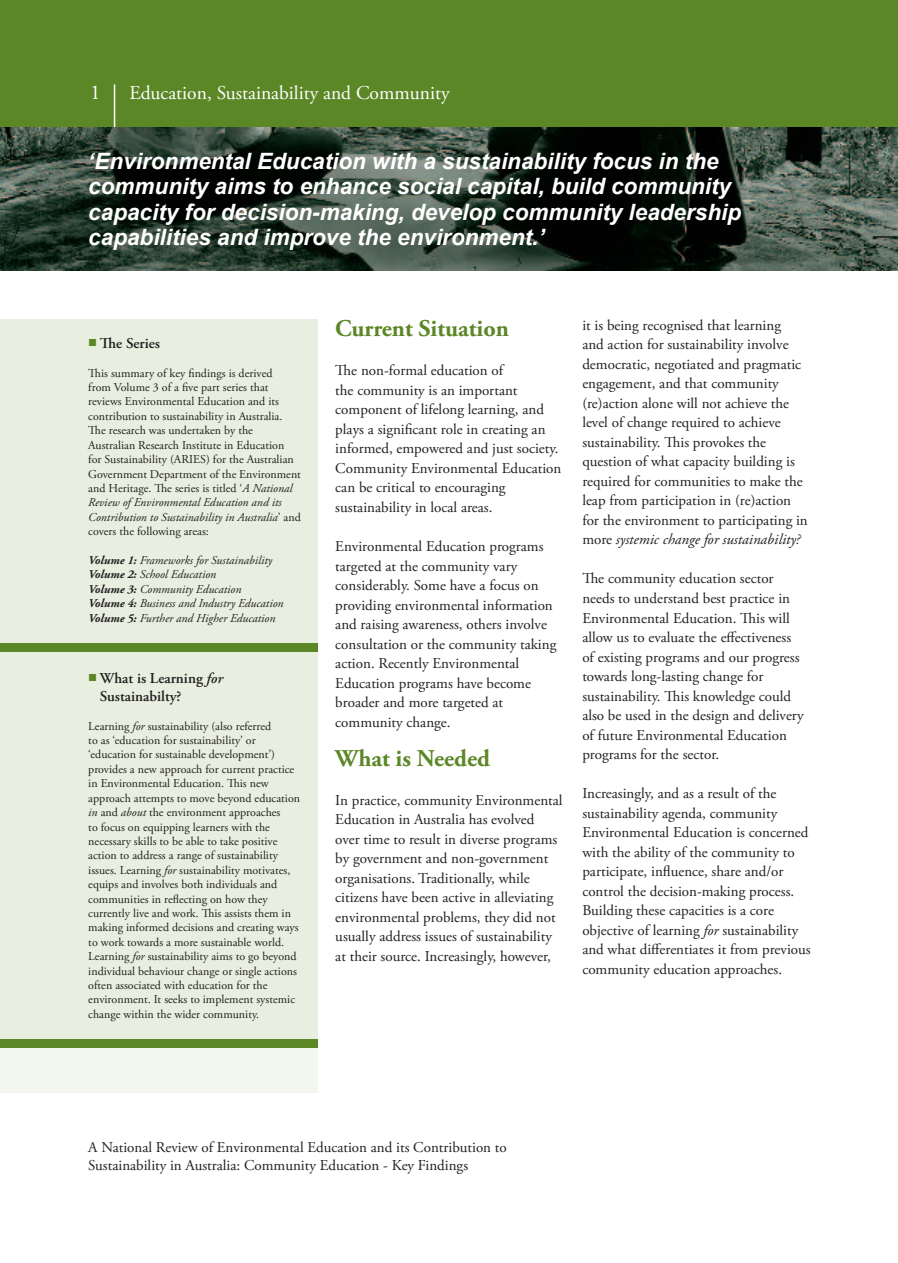
<style>
.page{position:relative;width:898px;height:1263px;background:#fff}
.page>*{position:absolute;margin:0;border:0;box-sizing:border-box;transform-origin:0 0}
.t1{font:700 24px "Adobe Garamond Pro";color:#5c8727}
.t2{font:italic 700 22.5px/25.5px "Arial";color:#fff}
.t3{font:19.5px "Adobe Garamond Pro";color:#fff}
.t4{font:15px/19.5px "Adobe Garamond Pro";color:#231f20}
.t5{font:600 15px/18px "Adobe Garamond Pro";color:#231f20}
.t6{font:12px/14.4px "Adobe Garamond Pro";color:#231f20}
.t7{font:italic 12px/14.4px "Adobe Garamond Pro";color:#231f20}
.s1{font-family:"Garamond";font-weight:400;color:#5c8727}
.s2{font-style:italic}
.s3{font-weight:700}
</style>
<div class="page">
<div style="left:0;top:1045px;width:317px;height:48px;background:#f3f7ef"></div>
<div style="left:0;top:319px;width:317px;height:723px;background:#e9efe0"></div>
<div style="left:0;top:643px;width:317px;height:8px;background:#5c8727"></div>
<div style="left:0;top:1038px;width:317px;height:9px;background:#5c8727"></div>
<div style="left:0;top:0;width:898px;height:127px;background:#5c8727"></div>
<hr style="left:114px;top:84px;width:1px;height:43px;background:#fff">
<img style="left:0;top:127px;width:898px;height:143px">
<h3 class="t3" style="left:129px;top:81px;width:322px">Education, Sustainability and Community</h3>
<h2 class="t2" style="left:88px;top:149px;width:654px">‘Environmental Education with a sustainability focus in the community aims to enhance social capital, build community capacity for decision-making, develop community leadership capabilities and improve the environment.’</h2>
<p class="t5" style="left:88px;top:334px;width:73px"><span class="s1">■</span> The Series</p>
<p class="t6" style="left:88px;top:366px;width:214px">This summary of key findings is derived<br>from Volume 3 of a five part series that reviews Environmental Education and its contribution to sustainability in Australia.<br>The research was undertaken by the Australian Research Institute in Education<br>for Sustainability (ARIES) for the Australian Government Department of the Environment and Heritage. The series is titled ‘<span class="s2">A National Review of Environmental Education and its Contribution to Sustainability in Australia</span>’ and covers the following areas:</p>
<p class="t7" style="left:88px;top:553px;width:197px"><span class="s3">Volume 1:</span> Frameworks for Sustainability <span class="s3">Volume 2:</span> School Education<br><span class="s3">Volume 3:</span> Community Education<br><span class="s3">Volume 4:</span> Business and Industry Education <span class="s3">Volume 5:</span> Further and Higher Education</p>
<p class="t5" style="left:100px;top:669px;width:125px;text-indent:-12px"><span class="s1">■</span> What is Learning <span class="s2">for<br></span>Sustainabilty?</p>
<p class="t6" style="left:88px;top:719px;width:213px">Learning <span class="s2">for</span> sustainability (also referred<br>to as ‘education for sustainability’ or ‘education for sustainable development’) provides a new approach for current practice in Environmental Education. This new approach attempts to move beyond education <span class="s2">in</span> and <span class="s2">about</span> the environment approaches<br>to focus on equipping learners with the necessary skills to be able to take positive action to address a range of sustainability issues. Learning <span class="s2">for</span> sustainability motivates, equips and involves both individuals and communities in reflecting on how they currently live and work. This assists them in making informed decisions and creating ways to work towards a more sustainable world.<br>Learning <span class="s2">for</span> sustainability aims to go beyond individual behaviour change or single actions often associated with education for the environment. It seeks to implement systemic change within the wider community.</p>
<h1 class="t1" style="left:335px;top:315px;width:175px">Current Situation</h1>
<p class="t4" style="left:335px;top:361px;width:228px">The non-formal education of<br>the community is an important component of lifelong learning, and plays a significant role in creating an informed, empowered and just society.<br>Community Environmental Education can be critical to encouraging sustainability in local areas.</p>
<p class="t4" style="left:335px;top:537px;width:223px">Environmental Education programs targeted at the community vary considerably. Some have a focus on providing environmental information and raising awareness, others involve consultation or the community taking action. Recently Environmental<br>Education programs have become broader and more targeted at community change.</p>
<h1 class="t1" style="left:335px;top:744px;width:156px">What is Needed</h1>
<p class="t4" style="left:335px;top:790px;width:229px">In practice, community Environmental Education in Australia has evolved over time to result in diverse programs by government and non-government organisations. Traditionally, while citizens have been active in alleviating environmental problems, they did not usually address issues of sustainability at their source. Increasingly, however,</p>
<p class="t4" style="left:582px;top:316px;width:227px">it is being recognised that learning<br>and action for sustainability involve democratic, negotiated and pragmatic engagement, and that community (re)action alone will not achieve the level of change required to achieve sustainability. This provokes the question of what capacity building is required for communities to make the leap from participation in (re)action for the environment to participating in more <span class="s2">systemic change for sustainability?</span></p>
<p class="t4" style="left:582px;top:569px;width:223px">The community education sector needs to understand best practice in Environmental Education. This will allow us to evaluate the effectiveness of existing programs and our progress towards long-lasting change for sustainability. This knowledge could also be used in the design and delivery of future Environmental Education programs for the sector.</p>
<p class="t4" style="left:582px;top:784px;width:230px">Increasingly, and as a result of the sustainability agenda, community Environmental Education is concerned with the ability of the community to participate, influence, share and/or control the decision-making process.<br>Building these capacities is a core objective of learning <span class="s2">for</span> sustainability and what differentiates it from previous community education approaches.</p>
<p class="t4" style="left:88px;top:1138px;width:420px;line-height:18px">A National Review of Environmental Education and its Contribution to<br>Sustainability in Australia: Community Education - Key Findings</p>
</div>
